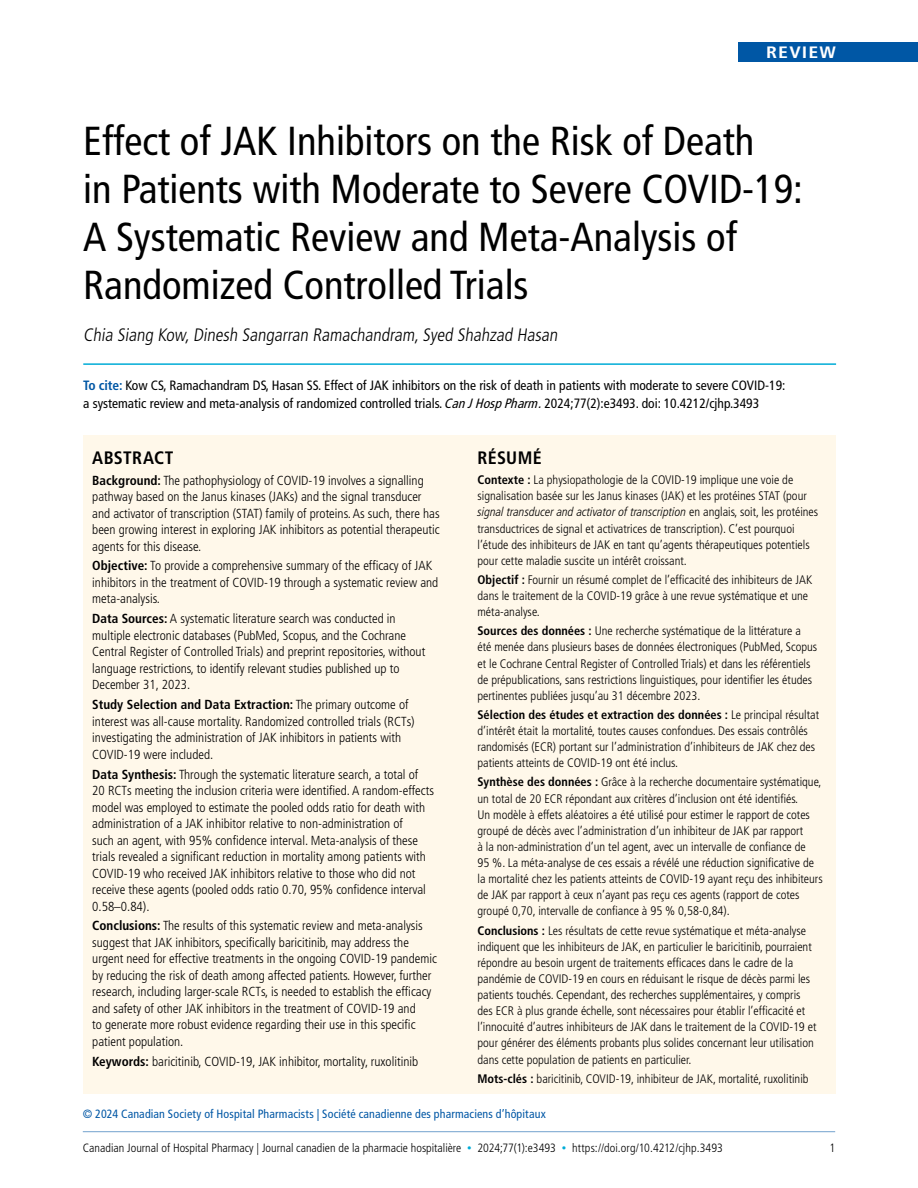
<style>
.page{position:relative;width:918px;height:1188px;background:#fff}
.page>*{position:absolute;margin:0;border:0;box-sizing:border-box;transform-origin:0 0}
.CJHP_Title{font:condensed 40.5px/48px "Frutiger LT Std";color:#000}
.CJHP_Authors{font:300 condensed 18px "Frutiger LT Std";color:#000}
.CJHP_H1{font:700 condensed 18px "Frutiger LT Std";letter-spacing:.02em;color:#000}
.t1{font:700 condensed 16.5px "Frutiger LT Std";letter-spacing:.06em;color:#fff;scale:1.2 1}
.CJHP_IssueInfo{font:condensed 13.5px/18px "Frutiger LT Std";color:#000}
.CJHP_ABSTRACT_WithLeadIn{font:300 condensed 13.2px/16.5px "Frutiger LT Std";color:#000}
.CJHP_FR_ABSTRACT_WithLeadIn{font:300 condensed 12.3px/16.2px "Frutiger LT Std";color:#000}
.t2{font:300 condensed 12px "Frutiger LT Std";color:#000}
.CJHP_Bullets{font:condensed 12px "Frutiger LT Std";letter-spacing:.01em;color:#0057a5}
.s1{font-weight:700;color:#0057a5}
.s2{font-style:italic}
.s3{font-weight:700}
.s4{font-size:9px;color:#00acd7}
</style>
<div class="page">
<hr style="left:83px;top:1131px;width:752px;height:1px;background:#0057a5">
<div style="left:738px;top:42px;width:180px;height:20px;background:#0057a5"></div>
<div style="left:83px;top:435px;width:753px;height:659px;background:#fff8ea"></div>
<hr style="left:83px;top:363px;width:753px;height:2px;background:#00acd7">
<h3 class="t1" style="left:766px;top:42px;width:60px">REVIEW</h3>
<p class="CJHP_Title" style="left:83px;top:117px;width:721px">Effect of JAK Inhibitors on the Risk of Death<br>in Patients with Moderate to Severe COVID-19:<br>A Systematic Review and Meta-Analysis of Randomized Controlled Trials</p>
<p class="CJHP_Authors" style="left:83px;top:324px;width:479px">Chia Siang Kow,Dinesh Sangarran Ramachandram,Syed Shahzad Hasan</p>
<p class="CJHP_IssueInfo" style="left:83px;top:377px;width:704px"><span class="s1">To cite:</span> Kow CS, Ramachandram DS, Hasan SS. Effect of JAK inhibitors on the risk of death in patients with moderate to severe COVID-19: a systematic review and meta-analysis of randomized controlled trials. <span class="s2">Can J Hosp Pharm.</span> 2024;77(2):e3493. doi: 10.4212/cjhp.3493</p>
<p class="CJHP_H1" style="left:92px;top:447px;width:83px">ABSTRACT</p>
<p class="CJHP_ABSTRACT_WithLeadIn" style="left:92px;top:472px;width:349px"><span class="s3">Background:</span> The pathophysiology of COVID-19 involves a signalling pathway based on the Janus kinases (JAKs) and the signal transducer and activator of transcription (STAT) family of proteins. As such, there has been growing interest in exploring JAK inhibitors as potential therapeutic agents for this disease.</p>
<p class="CJHP_ABSTRACT_WithLeadIn" style="left:92px;top:558px;width:348px"><span class="s3">Objective:</span> To provide a comprehensive summary of the efficacy of JAK inhibitors in the treatment of COVID-19 through a systematic review and meta-analysis.</p>
<p class="CJHP_ABSTRACT_WithLeadIn" style="left:92px;top:611px;width:335px"><span class="s3">Data Sources:</span> A systematic literature search was conducted in multiple electronic databases (PubMed, Scopus, and the Cochrane Central Register of Controlled Trials) and preprint repositories, without language restrictions, to identify relevant studies published up to December 31, 2023.</p>
<p class="CJHP_ABSTRACT_WithLeadIn" style="left:92px;top:696px;width:324px"><span class="s3">Study Selection and Data Extraction:</span> The primary outcome of interest was all-cause mortality. Randomized controlled trials (RCTs) investigating the administration of JAK inhibitors in patients with COVID-19 were included.</p>
<p class="CJHP_ABSTRACT_WithLeadIn" style="left:92px;top:766px;width:343px"><span class="s3">Data Synthesis:</span> Through the systematic literature search, a total of 20 RCTs meeting the inclusion criteria were identified. A random-effects model was employed to estimate the pooled odds ratio for death with administration of a JAK inhibitor relative to non-administration of<br>such an agent, with 95% confidence interval. Meta-analysis of these trials revealed a significant reduction in mortality among patients with COVID-19 who received JAK inhibitors relative to those who did not receive these agents (pooled odds ratio 0.70, 95% confidence interval 0.58–0.84).</p>
<p class="CJHP_ABSTRACT_WithLeadIn" style="left:92px;top:918px;width:346px"><span class="s3">Conclusions:</span> The results of this systematic review and meta-analysis suggest that JAK inhibitors, specifically baricitinib, may address the urgent need for effective treatments in the ongoing COVID-19 pandemic by reducing the risk of death among affected patients. However, further research, including larger-scale RCTs, is needed to establish the efficacy and safety of other JAK inhibitors in the treatment of COVID-19 and<br>to generate more robust evidence regarding their use in this specific patient population.</p>
<p class="CJHP_ABSTRACT_WithLeadIn" style="left:92px;top:1053px;width:327px"><span class="s3">Keywords:</span> baricitinib, COVID-19, JAK inhibitor, mortality, ruxolitinib</p>
<p class="CJHP_H1" style="left:477px;top:447px;width:66px">RÉSUMÉ</p>
<p class="CJHP_FR_ABSTRACT_WithLeadIn" style="left:477px;top:472px;width:342px"><span class="s3">Contexte :</span> La physiopathologie de la COVID-19 implique une voie de signalisation basée sur les Janus kinases (JAK) et les protéines STAT (pour <span class="s2">signal transducer and activator of transcription</span> en anglais, soit, les protéines transductrices de signal et activatrices de transcription). C’est pourquoi l’étude des inhibiteurs de JAK en tant qu’agents thérapeutiques potentiels pour cette maladie suscite un intérêt croissant.</p>
<p class="CJHP_FR_ABSTRACT_WithLeadIn" style="left:477px;top:572px;width:336px"><span class="s3">Objectif :</span> Fournir un résumé complet de l’efficacité des inhibiteurs de JAK dans le traitement de la COVID-19 grâce à une revue systématique et une méta-analyse.</p>
<p class="CJHP_FR_ABSTRACT_WithLeadIn" style="left:477px;top:623px;width:341px"><span class="s3">Sources des données :</span> Une recherche systématique de la littérature a été menée dans plusieurs bases de données électroniques (PubMed, Scopus et le Cochrane Central Register of Controlled Trials) et dans les référentiels de prépublications, sans restrictions linguistiques, pour identifier les études pertinentes publiées jusqu’au 31 décembre 2023.</p>
<p class="CJHP_FR_ABSTRACT_WithLeadIn" style="left:477px;top:707px;width:343px"><span class="s3">Sélection des études et extraction des données :</span> Le principal résultat d’intérêt était la mortalité, toutes causes confondues. Des essais contrôlés randomisés (ECR) portant sur l’administration d’inhibiteurs de JAK chez des patients atteints de COVID-19 ont été inclus.</p>
<p class="CJHP_FR_ABSTRACT_WithLeadIn" style="left:477px;top:774px;width:347px"><span class="s3">Synthèse des données :</span> Grâce à la recherche documentaire systématique, un total de 20 ECR répondant aux critères d’inclusion ont été identifiés.<br>Un modèle à effets aléatoires a été utilisé pour estimer le rapport de cotes groupé de décès avec l’administration d’un inhibiteur de JAK par rapport<br>à la non-administration d’un tel agent, avec un intervalle de confiance de<br>95 %. La méta-analyse de ces essais a révélé une réduction significative de la mortalité chez les patients atteints de COVID-19 ayant reçu des inhibiteurs de JAK par rapport à ceux n’ayant pas reçu ces agents (rapport de cotes groupé 0,70, intervalle de confiance à 95 % 0,58-0,84).</p>
<p class="CJHP_FR_ABSTRACT_WithLeadIn" style="left:477px;top:922px;width:341px"><span class="s3">Conclusions :</span> Les résultats de cette revue systématique et méta-analyse indiquent que les inhibiteurs de JAK, en particulier le baricitinib, pourraient répondre au besoin urgent de traitements efficaces dans le cadre de la pandémie de COVID-19 en cours en réduisant le risque de décès parmi les patients touchés. Cependant, des recherches supplémentaires, y compris des ECR à plus grande échelle, sont nécessaires pour établir l’efficacité et l’innocuité d’autres inhibiteurs de JAK dans le traitement de la COVID-19 et pour générer des éléments probants plus solides concernant leur utilisation dans cette population de patients en particulier.</p>
<p class="CJHP_FR_ABSTRACT_WithLeadIn" style="left:477px;top:1070px;width:333px"><span class="s3">Mots-clés :</span> baricitinib, COVID-19, inhibiteur de JAK, mortalité, ruxolitinib</p>
<p class="CJHP_Bullets" style="left:83px;top:1107px;width:465px">© 2024 Canadian Society of Hospital Pharmacists | Société canadienne des pharmaciens d’hôpitaux</p>
<p class="t2" style="left:83px;top:1141px;width:642px">Canadian Journal of Hospital Pharmacy | Journal canadien de la pharmacie hospitalière <span class="s4">•</span> 2024;77(1):e3493 <span class="s4">•</span> https://doi.org/10.4212/cjhp.3493</p>
<p class="t2" style="left:829px;top:1141px;width:7px">1</p>
</div>
